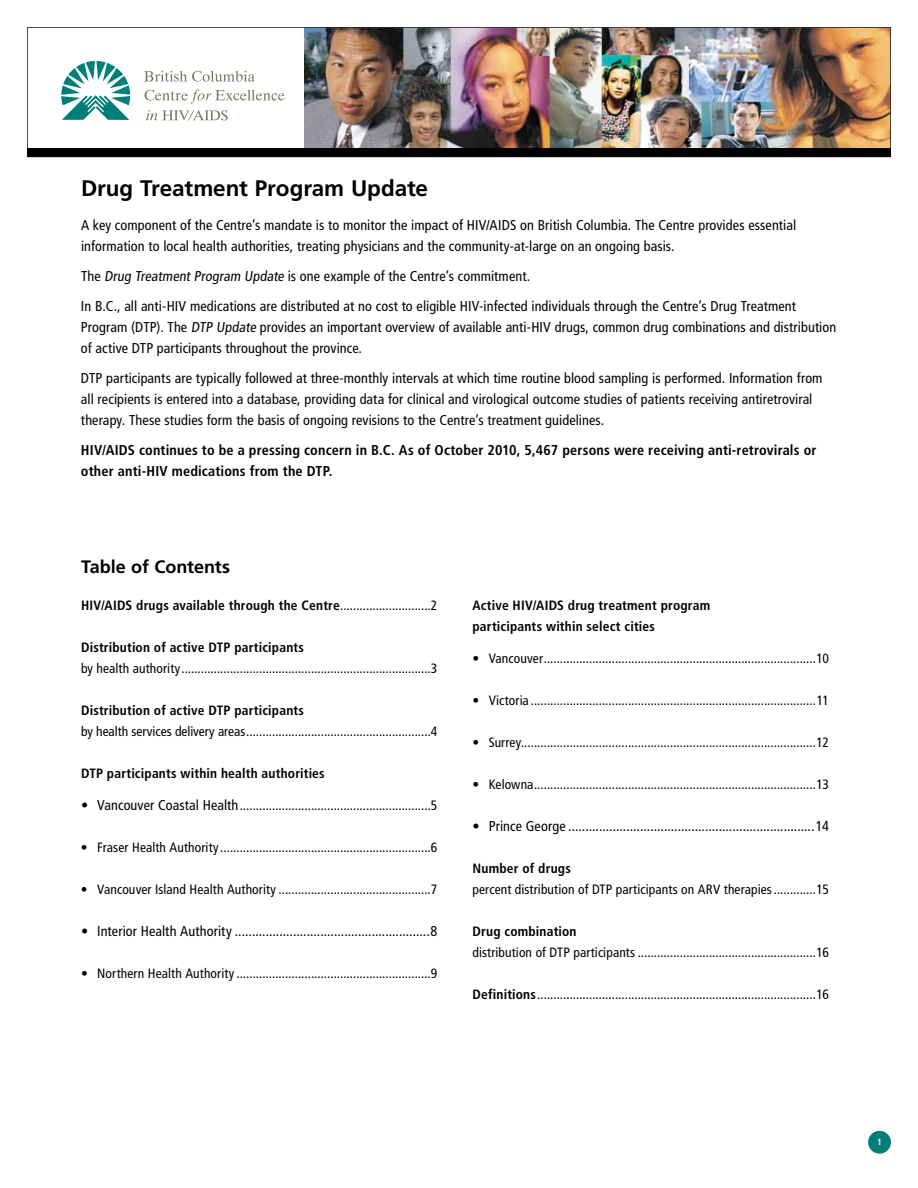
<style>
.page{position:relative;width:918px;height:1188px;background:#fff}
.page>*{position:absolute;margin:0;border:0;box-sizing:border-box;transform-origin:0 0}
.t1{font:700 22.5px "Frutiger LT Std";letter-spacing:-.005em;color:#000}
.t2{font:700 18px "Frutiger LT Std";letter-spacing:-.005em;color:#000}
.t3{font:condensed 14.25px/21px "Frutiger LT Std";letter-spacing:.005em;color:#000}
.t4{font:700 condensed 14.25px/21px "Frutiger LT Std";letter-spacing:.01em;color:#000}
.t5{font:condensed 13.5px "Frutiger LT Std";letter-spacing:.005em;color:#000}
.t6{font:700 condensed 13.5px/21px "Frutiger LT Std";letter-spacing:.015em;color:#000}
.t7{font:700 condensed 9px "Frutiger LT Std";color:#fff}
.s1{font-weight:400}
.s2{font-size:14.25px}
.s3{font-weight:700}
</style>
<div class="page">
<div style="left:868px;top:1131px;width:23px;height:23px;background:#007e7a;border-radius:50%"></div>
<img style="left:305px;top:29px;width:584px;height:119px">
<div style="left:28px;top:148px;width:863px;height:9px;background:#000"></div>
<svg style="left:61px;top:61px;width:69px;height:59px"></svg>
<svg style="left:144px;top:71px;width:111px;height:11px"></svg>
<svg style="left:145px;top:90px;width:140px;height:14px"></svg>
<svg style="left:146px;top:110px;width:82px;height:10px"></svg>
<h1 class="t1" style="left:81px;top:175px;width:349px">Drug Treatment Program Update</h1>
<p class="t3" style="left:81px;top:215px;width:717px">A key component of the Centre’s mandate is to monitor the impact of HIV/AIDS on British Columbia. The Centre provides essential information to local health authorities, treating physicians and the community-at-large on an ongoing basis.</p>
<p class="t3" style="left:81px;top:261px;width:717px;line-height:30px">The Drug Treatment Program Update is one example of the Centre’s commitment.<br>In B.C., all anti-HIV medications are distributed at no cost to eligible HIV-infected individuals through the Centre’s Drug Treatment</p>
<p class="t3" style="left:81px;top:317px;width:757px">Program (DTP). The DTP Update provides an important overview of available anti-HIV drugs, common drug combinations and distribution of active DTP participants throughout the province.</p>
<p class="t3" style="left:81px;top:368px;width:743px">DTP participants are typically followed at three-monthly intervals at which time routine blood sampling is performed. Information from all recipients is entered into a database, providing data for clinical and virological outcome studies of patients receiving antiretroviral therapy. These studies form the basis of ongoing revisions to the Centre’s treatment guidelines.</p>
<p class="t4" style="left:81px;top:440px;width:737px">HIV/AIDS continues to be a pressing concern in B.C. As of October 2010, 5,467 persons were receiving anti-retrovirals or other anti-HIV medications from the DTP.</p>
<h2 class="t2" style="left:81px;top:556px;width:151px">Table of Contents</h2>
<p class="t6" style="left:81px;top:595px;width:358px">HIV/AIDS drugs available through the Centre<span class="s1">............................2</span></p>
<p class="t6" style="left:81px;top:637px;width:225px">Distribution of active DTP participants</p>
<p class="t5" style="left:81px;top:661px;width:358px">by health authority.............................................................................3</p>
<p class="t6" style="left:81px;top:700px;width:225px">Distribution of active DTP participants</p>
<p class="t5" style="left:81px;top:724px;width:358px">by health services delivery areas.........................................................4</p>
<p class="t6" style="left:81px;top:763px;width:245px">DTP participants within health authorities</p>
<p class="t5" style="left:81px;top:797px;width:358px"><span class="s2">• Vancouver Coastal Health</span>...........................................................5</p>
<p class="t5" style="left:81px;top:839px;width:358px">• Fraser Health Authority .................................................................6</p>
<p class="t5" style="left:81px;top:881px;width:358px">• Vancouver Island Health Authority ...............................................7</p>
<p class="t3" style="left:81px;top:920px;width:358px">• Interior Health Authority .........................................................8</p>
<p class="t5" style="left:81px;top:965px;width:358px">• Northern Health Authority ............................................................9</p>
<p class="t6" style="left:472px;top:595px;width:239px">Active HIV/AIDS drug treatment program participants within select cities</p>
<p class="t5" style="left:472px;top:650px;width:358px">• Vancouver....................................................................................10</p>
<p class="t5" style="left:472px;top:692px;width:358px">• Victoria ........................................................................................11</p>
<p class="t5" style="left:472px;top:734px;width:358px">• Surrey...........................................................................................12</p>
<p class="t5" style="left:472px;top:776px;width:358px">• Kelowna.......................................................................................13</p>
<p class="t3" style="left:472px;top:815px;width:358px">• Prince George ........................................................................14</p>
<p class="t6" style="left:472px;top:858px;width:100px">Number of drugs</p>
<p class="t5" style="left:472px;top:881px;width:358px">percent distribution of DTP participants on ARV therapies.............15</p>
<p class="t6" style="left:472px;top:921px;width:106px">Drug combination</p>
<p class="t5" style="left:472px;top:944px;width:358px">distribution of DTP participants .......................................................16</p>
<p class="t5" style="left:472px;top:986px;width:358px"><span class="s3">Definitions</span>......................................................................................16</p>
<p class="t7" style="left:877px;top:1137px;width:6px">1</p>
</div>
